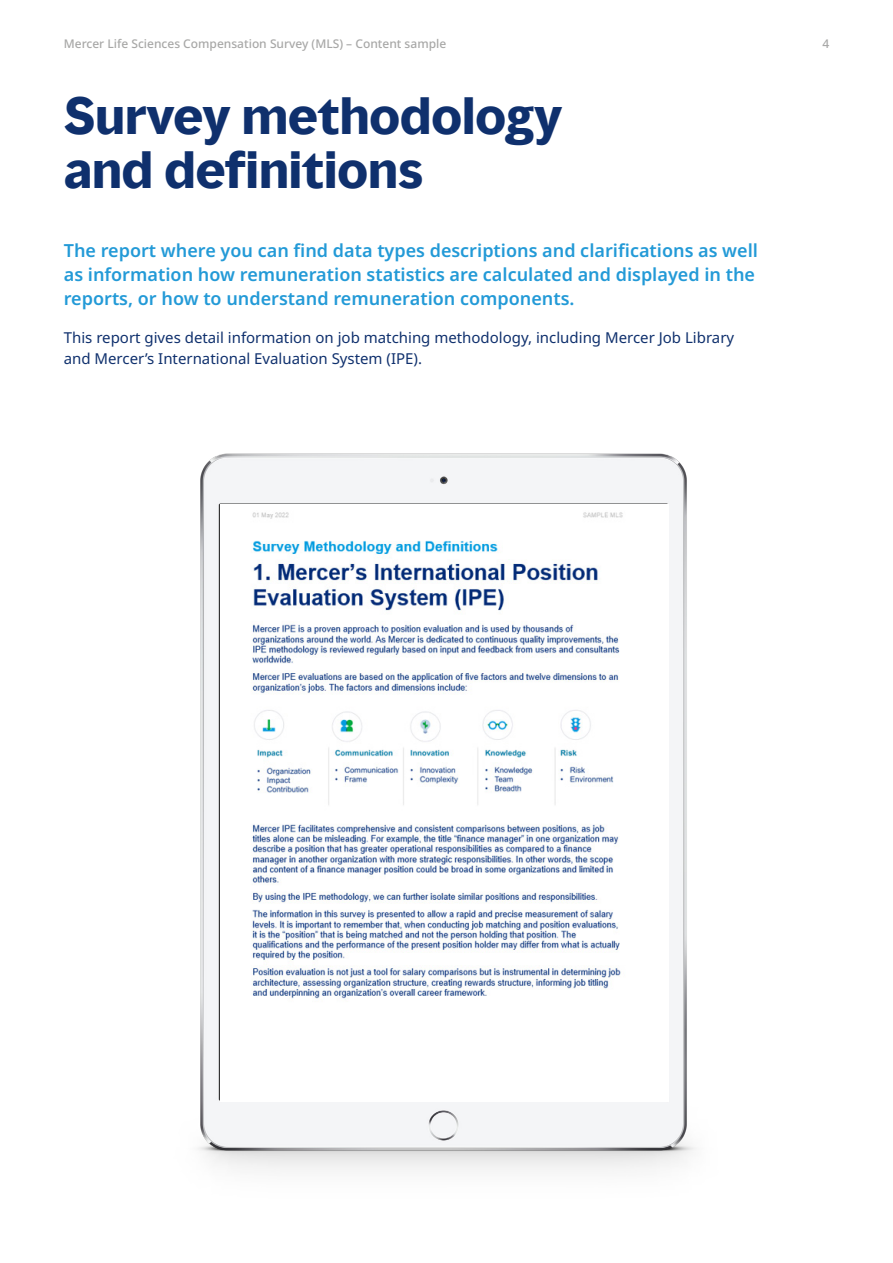
<style>
.page{position:relative;width:893px;height:1263px;background:#fff}
.page>*{position:absolute;margin:0;border:0;box-sizing:border-box;transform-origin:0 0}
.t1{font:700 48px/54px "MMC Display";color:#0f306d}
.t2{font:600 18px/24px "Noto Sans";color:#239ad7}
.t3{font:15px/21px "Noto Sans";color:#0f306d}
.t4{font:500 12px "Noto Sans";color:#a8a8a7}
</style>
<div class="page">
<img style="left:198px;top:453px;width:498px;height:717px">
<div style="left:220px;top:504px;width:448px;height:598px;background:#fff"></div>
<img style="left:251px;top:512px;width:372px;height:488px">
<p class="t4" style="left:64px;top:35px;width:384px">Mercer Life Sciences Compensation Survey (MLS) – Content sample</p>
<p class="t4" style="left:822px;top:35px;width:8px">4</p>
<h1 class="t1" style="left:64px;top:90px;width:500px">Survey methodology and definitions</h1>
<p class="t2" style="left:64px;top:239px;width:696px">The report where you can find data types descriptions and clarifications as well as information how remuneration statistics are calculated and displayed in the reports, or how to understand remuneration components.</p>
<p class="t3" style="left:64px;top:328px;width:672px">This report gives detail information on job matching methodology, including Mercer Job Library and Mercer’s International Evaluation System (IPE).</p>
</div>
